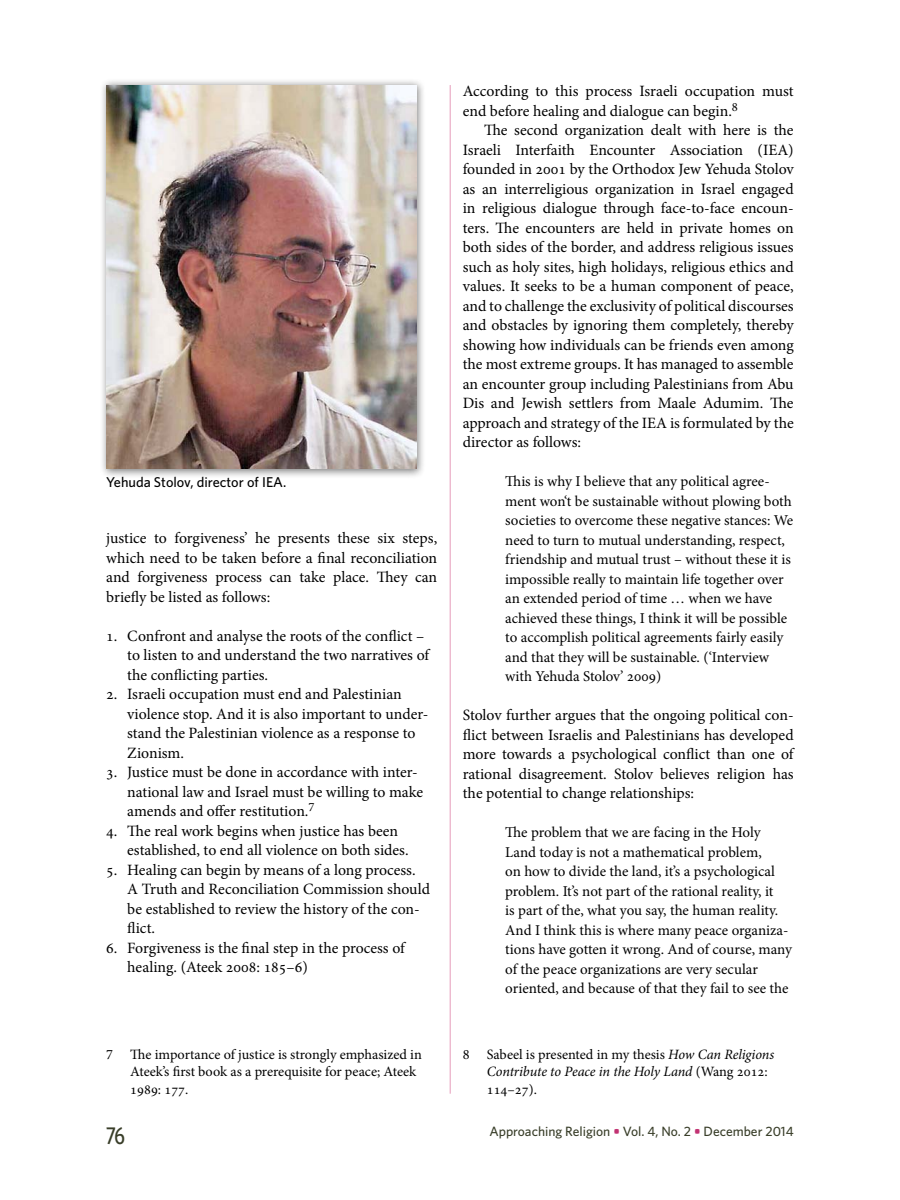
<style>
.page{position:relative;width:900px;height:1200px;background:#fff}
.page>*{position:absolute;margin:0;border:0;box-sizing:border-box;transform-origin:0 0}
.t1{font:500 24px "Whitney Condensed";color:#393e29}
.t2{font:15.75px/19.5px "Minion Pro";color:#000}
.t3{font:15px/19.5px "Minion Pro";color:#000}
.t4{font:14.25px/17.2px "Minion Pro";color:#000}
.t5{font:500 14.25px "Whitney";color:#000}
.t6{font:500 13.5px "Whitney";color:#393e29}
.s1{font-style:italic}
.s2{font-weight:700;color:#c23272}
</style>
<div class="page">
<hr style="left:450px;top:85px;width:1px;height:1009px;background:#e69cba">
<div style="left:100px;top:78px;width:326px;height:401px;background:#000;opacity:.5"></div>
<img style="left:106px;top:85px;width:311px;height:384px">
<p class="t5" style="left:106px;top:473px;width:181px">Yehuda Stolov, director of IEA.</p>
<p class="t2" style="left:106px;top:529px;width:332px;text-align:justify">justice to forgiveness’ he presents these six steps, which need to be taken before a final reconciliation and forgiveness process can take place. They can briefly be listed as follows:</p>
<p class="t2" style="left:127px;top:626px;width:303px;text-indent:-21px">1. Confront and analyse the roots of the conflict – to listen to and understand the two narratives of the conflicting parties.</p>
<p class="t2" style="left:127px;top:685px;width:303px;text-indent:-21px">2. Israeli occupation must end and Palestinian violence stop. And it is also important to under&shy;stand the Palestinian violence as a response to Zionism.</p>
<p class="t2" style="left:127px;top:763px;width:298px;text-indent:-21px">3. Justice must be done in accordance with inter&shy;national law and Israel must be willing to make amends and offer restitution.<sup>7</sup></p>
<p class="t2" style="left:127px;top:821px;width:283px;text-indent:-21px">4. The real work begins when justice has been established, to end all violence on both sides.</p>
<p class="t2" style="left:127px;top:860px;width:304px;text-indent:-21px">5. Healing can begin by means of a long process.<br>A Truth and Reconciliation Commission should be established to review the history of the con&shy;flict.</p>
<p class="t2" style="left:127px;top:938px;width:279px;text-indent:-21px">6. Forgiveness is the final step in the process of healing. (Ateek 2008: 185–6)</p>
<p class="t4" style="left:130px;top:1046px;width:293px;text-indent:-24px">7 The importance of justice is strongly emphasized in<br>Ateek’s first book as a prerequisite for peace; Ateek<br>1989: 177.</p>
<p class="t2" style="left:463px;top:82px;width:332px">According to this process Israeli occupation must end before healing and dialogue can begin.<sup>8</sup></p>
<p class="t2" style="left:463px;top:121px;width:333px;text-align:justify;text-indent:21px">The second organization dealt with here is the Israeli Interfaith Encounter Association (IEA) founded in 2001 by the Orthodox Jew Yehuda Stolov as an interreligious organization in Israel engaged in religious dialogue through face-to-face encoun&shy;ters. The encounters are held in private homes on both sides of the border, and address religious issues such as holy sites, high holidays, religious ethics and values. It seeks to be a human component of peace, and to challenge the exclusivity of political discourses and obstacles by ignoring them completely, thereby showing how individuals can be friends even among the most extreme groups. It has managed to assemble an encounter group including Palestinians from Abu Dis and Jewish settlers from Maale Adumim. The approach and strategy of the IEA is formulated by the director as follows:</p>
<p class="t3" style="left:505px;top:472px;width:290px">This is why I believe that any political agree&shy;ment won‘t be sustainable without plowing both societies to overcome these negative stances: We need to turn to mutual understanding, respect, friendship and mutual trust – without these it is impossible really to maintain life together over an extended period of time … when we have achieved these things, I think it will be possible to accomplish political agreements fairly easily and that they will be sustainable. (‘Interview with Yehuda Stolov’ 2009)</p>
<p class="t2" style="left:463px;top:706px;width:332px;text-align:justify">Stolov further argues that the ongoing political con&shy;flict between Israelis and Palestinians has developed more towards a psychological conflict than one of rational disagreement. Stolov believes religion has the potential to change relationships:</p>
<p class="t3" style="left:505px;top:823px;width:288px">The problem that we are facing in the Holy Land today is not a mathematical problem,<br>on how to divide the land, it’s a psychological problem. It’s not part of the rational reality, it<br>is part of the, what you say, the human reality.<br>And I think this is where many peace organiza&shy;tions have gotten it wrong. And of course, many of the peace organizations are very secular oriented, and because of that they fail to see the</p>
<p class="t4" style="left:487px;top:1046px;width:289px;text-indent:-24px">8 Sabeel is presented in my thesis <span class="s1">How Can Religions<br>Contribute to Peace in the Holy Land</span> (Wang 2012:<br>114–27).</p>
<h1 class="t1" style="left:106px;top:1121px;width:20px">76</h1>
<p class="t6" style="left:489px;top:1122px;width:306px">Approaching Religion <span class="s2">•</span> Vol. 4, No. 2 <span class="s2">•</span> December 2014</p>
</div>
